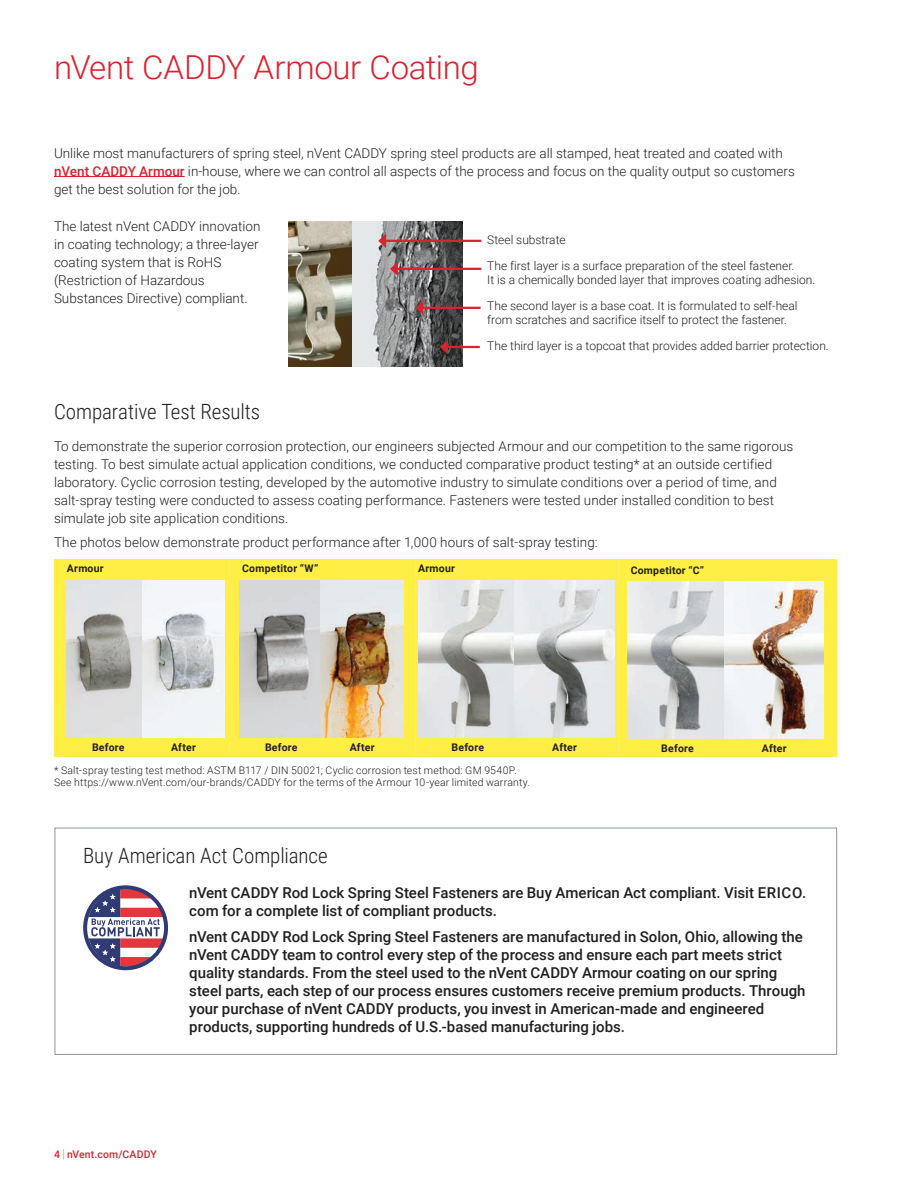
<style>
.page{position:relative;width:918px;height:1188px;background:#fff}
.page>*{position:absolute;margin:0;border:0;box-sizing:border-box;transform-origin:0 0}
.t1{font:300 33px "Roboto";letter-spacing:-.01em;color:#db2230}
.Subheader{font:300 21px "Roboto Condensed";letter-spacing:-.005em;color:#231f20}
.Intro{font:500 15px/18px "Roboto";color:#231f20}
.Body_Text{font:300 13.5px/18px "Roboto";letter-spacing:.005em;color:#231f20}
.Bodytext_1{font:300 13.5px/18px "Roboto";color:#231f20}
.Caption_text{font:300 12px/13.5px "Roboto";color:#231f20}
.Body_Text-2{font:300 10.5px/12.6px "Roboto";letter-spacing:.015em;color:#231f20}
.Body_Text-3{font:700 10.5px "Roboto";letter-spacing:.02em;color:#231f20}
.t2{font:500 10.5px "Roboto";letter-spacing:.015em;color:#db2230}
.s1{font-weight:500;color:#db2230}
.s2{font-weight:300;font-size:12.6px;color:#8f959e}
</style>
<div class="page">
<div style="left:55px;top:828px;width:782px;height:227px;border:1px solid #8f959e"></div>
<svg style="left:89px;top:890px;width:75px;height:76px"></svg>
<div style="left:83px;top:885px;width:85px;height:85px;border:4px solid #303a74;border-radius:50%"></div>
<div style="left:626px;top:559px;width:210px;height:198px;background:#ffef44"></div>
<div style="left:391px;top:559px;width:237px;height:198px;background:#ffef44"></div>
<div style="left:222px;top:559px;width:176px;height:198px;background:#ffef44"></div>
<div style="left:54px;top:559px;width:176px;height:198px;background:#ffef44"></div>
<img style="left:628px;top:582px;width:97px;height:157px">
<img style="left:725px;top:582px;width:99px;height:157px">
<img style="left:240px;top:580px;width:81px;height:157px">
<img style="left:321px;top:580px;width:83px;height:157px">
<img style="left:67px;top:580px;width:75px;height:157px">
<img style="left:142px;top:580px;width:83px;height:157px">
<img style="left:418px;top:580px;width:97px;height:158px">
<img style="left:515px;top:580px;width:99px;height:158px">
<hr style="left:415px;top:559px;width:1px;height:198px;background:#ffec69">
<hr style="left:229px;top:559px;width:1px;height:198px;background:#ffec69">
<hr style="left:618px;top:559px;width:2px;height:197px;background:#ffec69">
<img style="left:289px;top:222px;width:173px;height:144px">
<hr style="left:384px;top:240px;width:97px;height:2px;background:#db2230">
<svg style="left:378px;top:233px;width:8px;height:15px"></svg>
<hr style="left:396px;top:268px;width:85px;height:2px;background:#db2230">
<svg style="left:390px;top:261px;width:8px;height:15px"></svg>
<hr style="left:422px;top:307px;width:59px;height:2px;background:#db2230">
<svg style="left:416px;top:300px;width:8px;height:15px"></svg>
<hr style="left:446px;top:346px;width:34px;height:2px;background:#db2230">
<svg style="left:440px;top:340px;width:8px;height:14px"></svg>
<hr style="left:54px;top:176px;width:131px;height:1px;background:#db2230">
<p class="t1" style="left:54px;top:44px;width:426px">nVent CADDY Armour Coating</p>
<p class="Bodytext_1" style="left:54px;top:143px;width:742px">Unlike most manufacturers of spring steel, nVent CADDY spring steel products are all stamped, heat treated and coated with <span class="s1">nVent CADDY Armour</span> in-house, where we can control all aspects of the process and focus on the quality output so customers get the best solution for the job.</p>
<p class="Bodytext_1" style="left:54px;top:217px;width:208px">The latest nVent CADDY innovation in coating technology; a three-layer coating system that is RoHS (Restriction of Hazardous<br>Substances Directive) compliant.</p>
<p class="Subheader" style="left:54px;top:396px;width:208px">Comparative Test Results</p>
<p class="Caption_text" style="left:487px;top:233px;width:80px">Steel substrate</p>
<p class="Caption_text" style="left:487px;top:259px;width:330px">The first layer is a surface preparation of the steel fastener.<br>It is a chemically bonded layer that improves coating adhesion.</p>
<p class="Caption_text" style="left:487px;top:299px;width:312px">The second layer is a base coat. It is formulated to self-heal from scratches and sacrifice itself to protect the fastener.</p>
<p class="Caption_text" style="left:487px;top:339px;width:343px">The third layer is a topcoat that provides added barrier protection.</p>
<p class="Body_Text" style="left:54px;top:436px;width:741px">To demonstrate the superior corrosion protection, our engineers subjected Armour and our competition to the same rigorous testing. To best simulate actual application conditions, we conducted comparative product testing* at an outside certified laboratory. Cyclic corrosion testing, developed by the automotive industry to simulate conditions over a period of time, and salt-spray testing were conducted to assess coating performance. Fasteners were tested under installed condition to best simulate job site application conditions.</p>
<p class="Body_Text" style="left:54px;top:533px;width:545px">The photos below demonstrate product performance after 1,000 hours of salt-spray testing:</p>
<p class="Body_Text-3" style="left:67px;top:561px;width:38px">Armour</p>
<p class="Body_Text-3" style="left:242px;top:561px;width:78px">Competitor “W”</p>
<p class="Body_Text-3" style="left:418px;top:561px;width:38px">Armour</p>
<p class="Body_Text-3" style="left:631px;top:563px;width:75px">Competitor “C”</p>
<p class="Body_Text-3" style="left:92px;top:740px;width:34px">Before</p>
<p class="Body_Text-3" style="left:171px;top:740px;width:26px">After</p>
<p class="Body_Text-3" style="left:265px;top:740px;width:34px">Before</p>
<p class="Body_Text-3" style="left:350px;top:740px;width:26px">After</p>
<p class="Body_Text-3" style="left:452px;top:740px;width:34px">Before</p>
<p class="Body_Text-3" style="left:552px;top:740px;width:26px">After</p>
<p class="Body_Text-3" style="left:661px;top:741px;width:34px">Before</p>
<p class="Body_Text-3" style="left:762px;top:741px;width:26px">After</p>
<p class="Body_Text-2" style="left:54px;top:763px;width:477px">* Salt-spray testing test method: ASTM B117 / DIN 50021; Cyclic corrosion test method: GM 9540P.<br>See https://www.nVent.com/our-brands/CADDY for the terms of the Armour 10-year limited warranty.</p>
<p class="Subheader" style="left:83px;top:841px;width:246px">Buy American Act Compliance</p>
<p class="Intro" style="left:189px;top:883px;width:619px">nVent CADDY Rod Lock Spring Steel Fasteners are Buy American Act compliant. Visit ERICO. com for a complete list of compliant products.</p>
<p class="Intro" style="left:189px;top:928px;width:618px">nVent CADDY Rod Lock Spring Steel Fasteners are manufactured in Solon, Ohio, allowing the nVent CADDY team to control every step of the process and ensure each part meets strict quality standards. From the steel used to the nVent CADDY Armour coating on our spring steel parts, each step of our process ensures customers receive premium products. Through your purchase of nVent CADDY products, you invest in American-made and engineered products, supporting hundreds of U.S.-based manufacturing jobs.</p>
<p class="t2" style="left:54px;top:1147px;width:104px">4 <span class="s2">|</span> nVent.com/CADDY</p>
</div>
